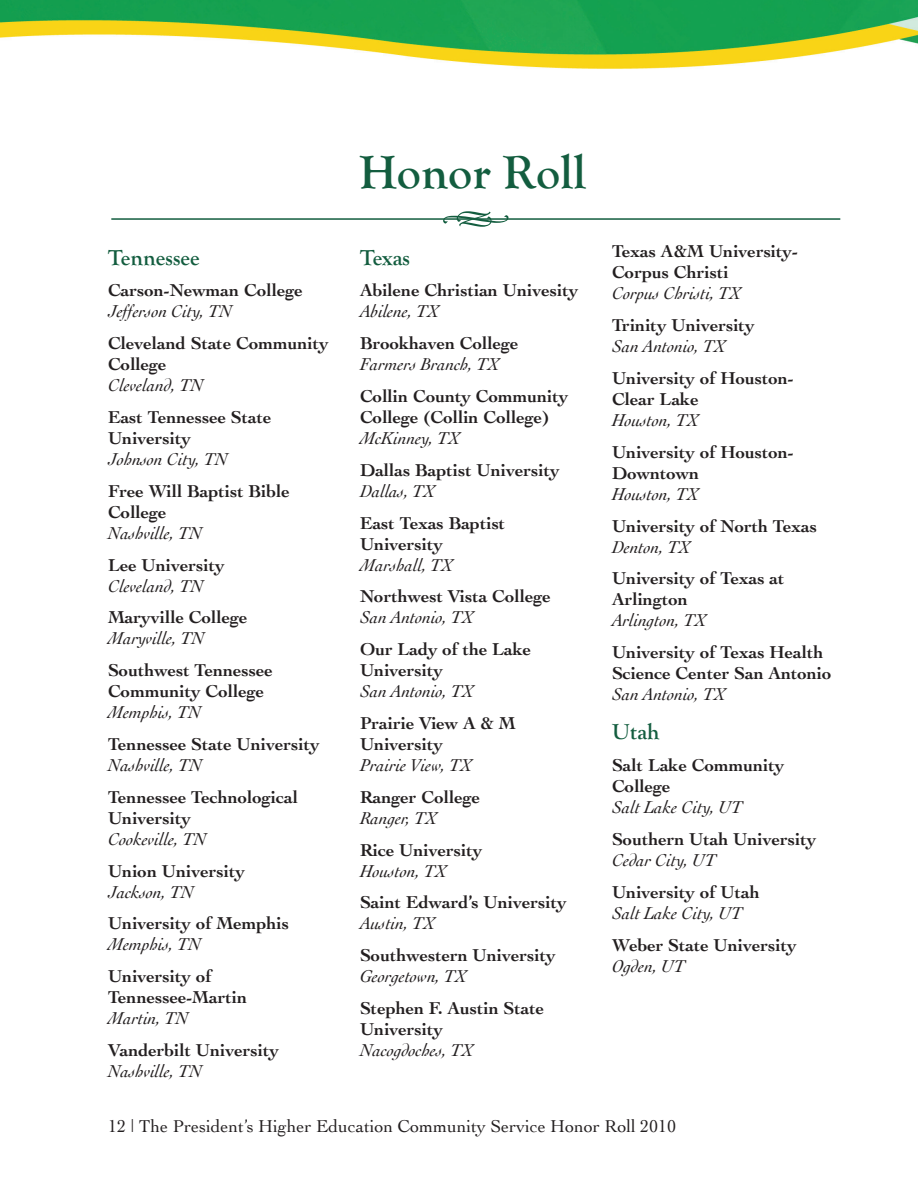
<style>
.page{position:relative;width:918px;height:1188px;background:#fff}
.page>*{position:absolute;margin:0;border:0;box-sizing:border-box;transform-origin:0 0}
.t1{font:700 48px "Goudy Old Style T";color:#135d3f}
.t2{font:700 22.5px "Goudy Old Style T";color:#135d3f}
.t3{font:700 18px/21px "Cochin";color:#231f20}
.t4{font:18px "Cochin";color:#231f20}
.s1{font-weight:400;font-style:italic}
</style>
<div class="page">
<img style="left:0;top:0;width:918px;height:69px">
<hr style="left:111px;top:218px;width:729px;height:2px;background:#135d3f">
<svg style="left:443px;top:211px;width:65px;height:16px"></svg>
<p class="t2" style="left:108px;top:245px;width:93px">Tennessee</p>
<p class="t3" style="left:108px;top:280px;width:196px">Carson-Newman College<br><span class="s1">Jefferson City, TN</span></p>
<p class="t3" style="left:108px;top:333px;width:222px">Cleveland State Community<br>College<br><span class="s1">Cleveland, TN</span></p>
<p class="t3" style="left:108px;top:407px;width:165px">East Tennessee State<br>University<br><span class="s1">Johnson City, TN</span></p>
<p class="t3" style="left:108px;top:480px;width:183px">Free Will Baptist Bible<br>College<br><span class="s1">Nashville, TN</span></p>
<p class="t3" style="left:108px;top:554px;width:118px">Lee University<br><span class="s1">Cleveland, TN</span></p>
<p class="t3" style="left:108px;top:607px;width:141px">Maryville College<br><span class="s1">Maryville, TN</span></p>
<p class="t3" style="left:108px;top:660px;width:166px">Southwest Tennessee<br>Community College<br><span class="s1">Memphis, TN</span></p>
<p class="t3" style="left:108px;top:734px;width:213px">Tennessee State University<br><span class="s1">Nashville, TN</span></p>
<p class="t3" style="left:108px;top:786px;width:192px">Tennessee Technological<br>University<br><span class="s1">Cookeville, TN</span></p>
<p class="t3" style="left:108px;top:860px;width:139px">Union University<br><span class="s1">Jackson, TN</span></p>
<p class="t3" style="left:108px;top:913px;width:183px">University of Memphis<br><span class="s1">Memphis, TN</span></p>
<p class="t3" style="left:108px;top:966px;width:141px">University of<br>Tennessee-Martin<br><span class="s1">Martin, TN</span></p>
<p class="t3" style="left:108px;top:1040px;width:173px">Vanderbilt University<br><span class="s1">Nashville, TN</span></p>
<h1 class="t1" style="left:359px;top:146px;width:228px">Honor Roll</h1>
<p class="t2" style="left:360px;top:245px;width:51px">Texas</p>
<p class="t3" style="left:360px;top:280px;width:220px">Abilene Christian Univesity<br><span class="s1">Abilene, TX</span></p>
<p class="t3" style="left:360px;top:333px;width:160px">Brookhaven College<br><span class="s1">Farmers Branch, TX</span></p>
<p class="t3" style="left:360px;top:386px;width:210px">Collin County Community<br>College (Collin College)<br><span class="s1">McKinney, TX</span></p>
<p class="t3" style="left:360px;top:459px;width:201px">Dallas Baptist University<br><span class="s1">Dallas, TX</span></p>
<p class="t3" style="left:360px;top:512px;width:147px">East Texas Baptist<br>University<br><span class="s1">Marshall, TX</span></p>
<p class="t3" style="left:360px;top:586px;width:192px">Northwest Vista College<br><span class="s1">San Antonio, TX</span></p>
<p class="t3" style="left:360px;top:639px;width:173px">Our Lady of the Lake<br>University<br><span class="s1">San Antonio, TX</span></p>
<p class="t3" style="left:360px;top:713px;width:157px">Prairie View A &amp; M<br>University<br><span class="s1">Prairie View, TX</span></p>
<p class="t3" style="left:360px;top:786px;width:122px">Ranger College<br><span class="s1">Ranger, TX</span></p>
<p class="t3" style="left:360px;top:839px;width:124px">Rice University<br><span class="s1">Houston, TX</span></p>
<p class="t3" style="left:360px;top:892px;width:208px">Saint Edward’s University<br><span class="s1">Austin, TX</span></p>
<p class="t3" style="left:360px;top:945px;width:197px">Southwestern University<br><span class="s1">Georgetown, TX</span></p>
<p class="t3" style="left:360px;top:998px;width:186px">Stephen F. Austin State<br>University<br><span class="s1">Nacogdoches, TX</span></p>
<p class="t3" style="left:612px;top:241px;width:188px">Texas A&amp;M University-<br>Corpus Christi<br><span class="s1">Corpus Christi, TX</span></p>
<p class="t3" style="left:612px;top:315px;width:144px">Trinity University<br><span class="s1">San Antonio, TX</span></p>
<p class="t3" style="left:612px;top:367px;width:183px">University of Houston-<br>Clear Lake<br><span class="s1">Houston, TX</span></p>
<p class="t3" style="left:612px;top:441px;width:183px">University of Houston-<br>Downtown<br><span class="s1">Houston, TX</span></p>
<p class="t3" style="left:612px;top:515px;width:207px">University of North Texas<br><span class="s1">Denton, TX</span></p>
<p class="t3" style="left:612px;top:568px;width:174px">University of Texas at<br>Arlington<br><span class="s1">Arlington, TX</span></p>
<p class="t3" style="left:612px;top:642px;width:221px">University of Texas Health<br>Science Center San Antonio<br><span class="s1">San Antonio, TX</span></p>
<p class="t2" style="left:612px;top:719px;width:49px">Utah</p>
<p class="t3" style="left:612px;top:755px;width:174px">Salt Lake Community<br>College<br><span class="s1">Salt Lake City, UT</span></p>
<p class="t3" style="left:612px;top:829px;width:206px">Southern Utah University<br><span class="s1">Cedar City, UT</span></p>
<p class="t3" style="left:612px;top:881px;width:149px">University of Utah<br><span class="s1">Salt Lake City, UT</span></p>
<p class="t3" style="left:612px;top:934px;width:186px">Weber State University<br><span class="s1">Ogden, UT</span></p>
<p class="t4" style="left:108px;top:1116px;width:570px">12 | The President’s Higher Education Community Service Honor Roll 2010</p>
</div>
